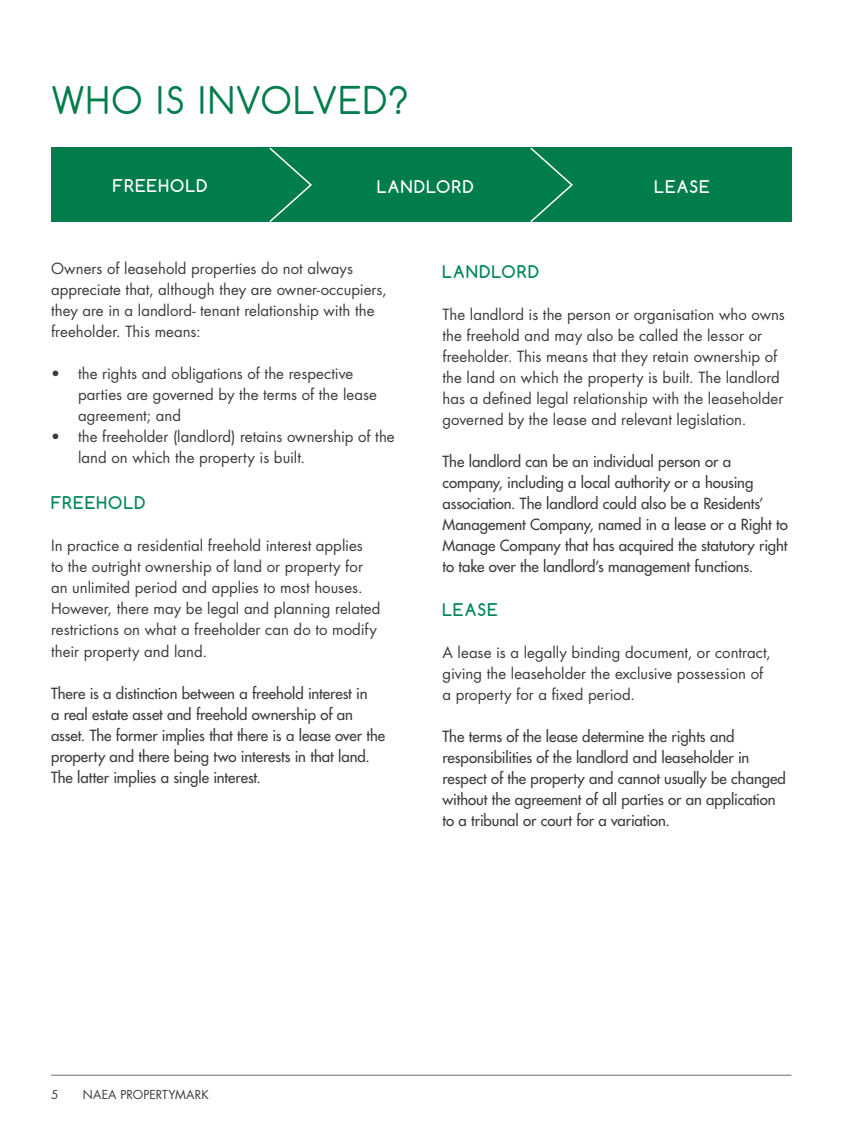
<style>
.page{position:relative;width:851px;height:1127px;background:#fff}
.page>*{position:absolute;margin:0;border:0;box-sizing:border-box;transform-origin:0 0}
.t1{font:36px "Comfortaa";letter-spacing:.045em;color:#007d4a}
.t2{font:700 16.5px "Comfortaa";letter-spacing:.07em;color:#fff}
.t3{font:700 16.5px "Comfortaa";letter-spacing:.07em;color:#008758}
.t4{font:15px/21px "Futura Std";color:#3c3c3b}
.t5{font:500 15px/21px "Futura Std";letter-spacing:-.005em;color:#3c3c3b}
.t6{font:12px "Futura Std";letter-spacing:.01em;color:#3c3c3b}
</style>
<div class="page">
<hr style="left:51px;top:1075px;width:740px;height:1px;background:#706f6f">
<div style="left:51px;top:148px;width:740px;height:74px;background:#007d4a"></div>
<svg style="left:268px;top:147px;width:45px;height:75px"></svg>
<svg style="left:529px;top:147px;width:45px;height:75px"></svg>
<h1 class="t1" style="left:51px;top:77px;width:359px">WHO IS INVOLVED?</h1>
<p class="t2" style="left:113px;top:175px;width:96px">FREEHOLD</p>
<p class="t2" style="left:377px;top:176px;width:98px">LANDLORD</p>
<p class="t2" style="left:654px;top:176px;width:57px">LEASE</p>
<p class="t4" style="left:51px;top:258px;width:337px">Owners of leasehold properties do not always appreciate that, although they are owner-occupiers, they are in a landlord- tenant relationship with the freeholder. This means:</p>
<p class="t4" style="left:78px;top:363px;width:300px;text-indent:-27px">• the rights and obligations of the respective parties are governed by the terms of the lease agreement; and</p>
<p class="t4" style="left:78px;top:426px;width:318px;text-indent:-27px">• the freeholder (landlord) retains ownership of the land on which the property is built.</p>
<p class="t3" style="left:51px;top:493px;width:96px">FREEHOLD</p>
<p class="t4" style="left:51px;top:536px;width:331px">In practice a residential freehold interest applies<br>to the outright ownership of land or property for an unlimited period and applies to most houses.<br>However, there may be legal and planning related restrictions on what a freeholder can do to modify their property and land.</p>
<p class="t5" style="left:51px;top:682px;width:335px">There is a distinction between a freehold interest in<br>a real estate asset and freehold ownership of an asset. The former implies that there is a lease over the property and there being two interests in that land.<br>The latter implies a single interest.</p>
<p class="t3" style="left:442px;top:261px;width:98px">LANDLORD</p>
<p class="t4" style="left:442px;top:304px;width:344px">The landlord is the person or organisation who owns the freehold and may also be called the lessor or freeholder. This means that they retain ownership of the land on which the property is built. The landlord has a defined legal relationship with the leaseholder governed by the lease and relevant legislation.</p>
<p class="t5" style="left:442px;top:451px;width:347px">The landlord can be an individual person or a company, including a local authority or a housing association. The landlord could also be a Residents’ Management Company, named in a lease or a Right to Manage Company that has acquired the statutory right to take over the landlord’s management functions.</p>
<p class="t3" style="left:442px;top:599px;width:57px">LEASE</p>
<p class="t4" style="left:442px;top:642px;width:330px">A lease is a legally binding document, or contract, giving the leaseholder the exclusive possession of a property for a fixed period.</p>
<p class="t5" style="left:442px;top:726px;width:345px">The terms of the lease determine the rights and responsibilities of the landlord and leaseholder in respect of the property and cannot usually be changed without the agreement of all parties or an application to a tribunal or court for a variation.</p>
<p class="t6" style="left:51px;top:1087px;width:9px">5</p>
<p class="t6" style="left:83px;top:1087px;width:127px">NAEA PROPERTYMARK</p>
</div>
